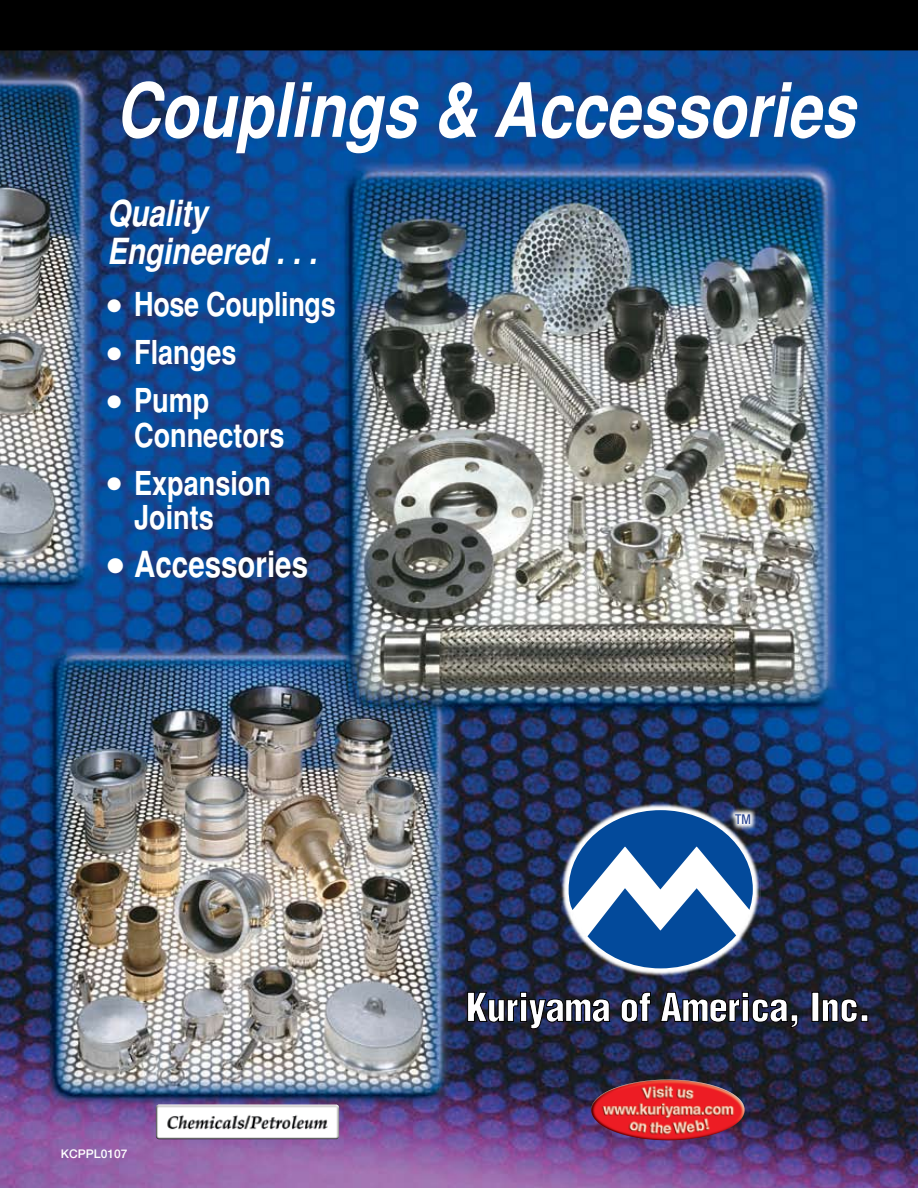
<style>
.page{position:relative;width:918px;height:1188px;background:#fff}
.page>*{position:absolute;margin:0;border:0;box-sizing:border-box;transform-origin:0 0}
.t1{font:italic 700 condensed 75px "Helvetica";color:#fff}
.t2{font:italic 700 condensed 36px/37.5px "Helvetica";color:#fff}
.t3{font:700 condensed 36px "Helvetica";color:#fff}
.t4{font:700 condensed 33px/34.5px "Helvetica";color:#fff}
.t5{font:condensed 13.5px "Helvetica Neue";color:#24408f}
.t6{font:500 12px "Helvetica Neue";color:#fff}
</style>
<div class="page">
<img style="left:0;top:50px;width:918px;height:1138px">
<div style="left:0;top:0;width:918px;height:50px;background:#000"></div>
<svg style="left:467px;top:992px;width:401px;height:37px"></svg>
<img style="left:156px;top:1104px;width:183px;height:35px">
<img style="left:591px;top:1080px;width:154px;height:60px">
<img style="left:561px;top:802px;width:200px;height:174px">
<svg style="left:569px;top:810px;width:184px;height:158px"></svg>
<svg style="left:727px;top:806px;width:31px;height:25px"></svg>
<h1 class="t1" style="left:116px;top:67px;width:741px">Couplings &amp; Accessories</h1>
<p class="t2" style="left:107px;top:195px;width:212px">Quality<br>Engineered . . .</p>
<p class="t4" style="left:107px;top:287px;width:230px">● Hose Couplings</p>
<p class="t4" style="left:107px;top:335px;width:131px">● Flanges</p>
<p class="t4" style="left:134px;top:383px;width:152px;text-indent:-27px">● Pump<br>Connectors</p>
<p class="t4" style="left:134px;top:466px;width:138px;text-indent:-27px">● Expansion<br>Joints</p>
<p class="t3" style="left:107px;top:544px;width:202px">● Accessories</p>
<p class="t6" style="left:61px;top:1147px;width:68px">KCPPL0107</p>
<p class="t5" style="left:735px;top:811px;width:17px">TM</p>
</div>
